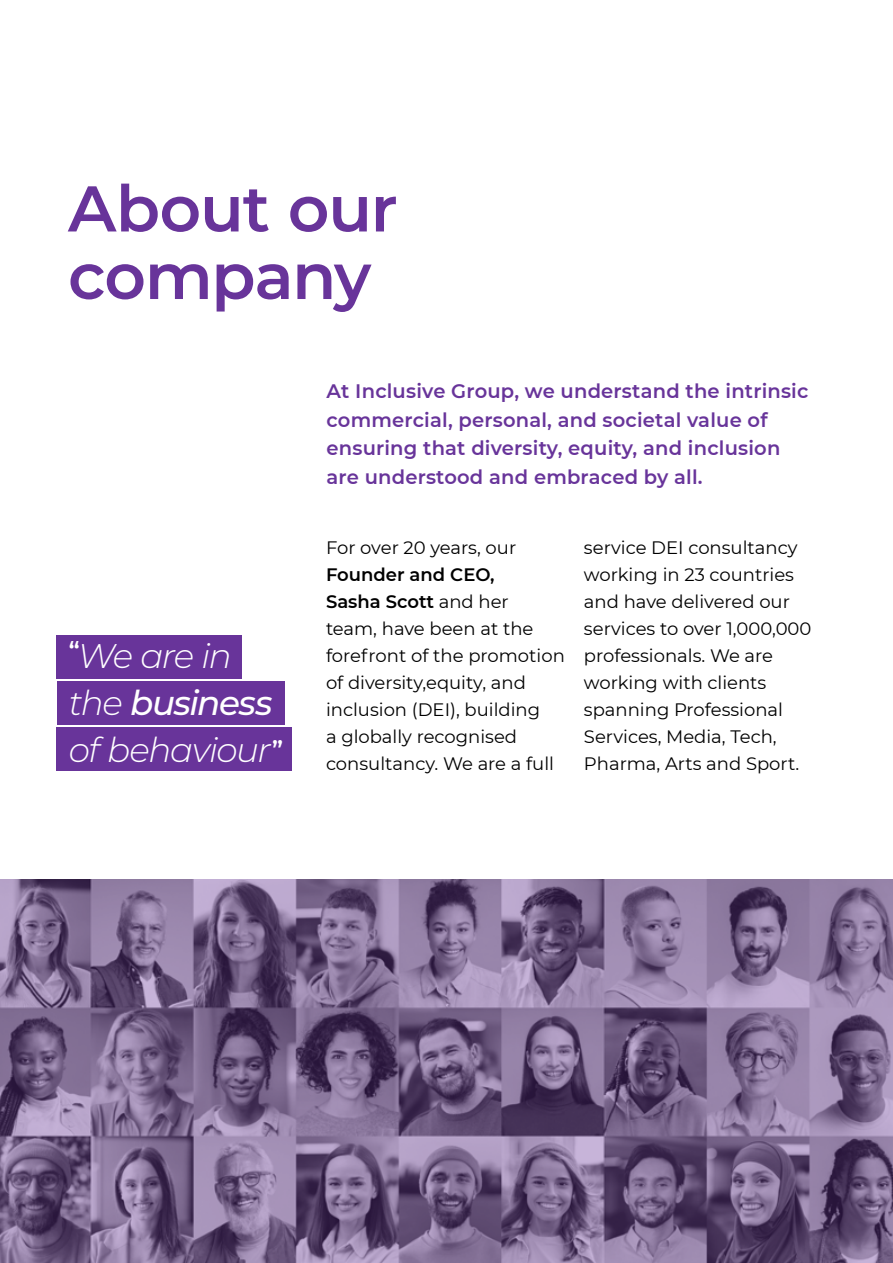
<style>
.page{position:relative;width:893px;height:1263px;background:#fff}
.page>*{position:absolute;margin:0;border:0;box-sizing:border-box;transform-origin:0 0}
.t1{font:600 64.5px/67.5px "Montserrat";letter-spacing:-.02em;color:#68349a}
.t2{font:italic 100 34.2px/47px "Montserrat";letter-spacing:-.045em;color:#fff}
.t3{font:600 19.5px/28.5px "Montserrat";letter-spacing:.01em;color:#68349a}
.t4{font:18px/27px "Montserrat";color:#000}
.s1{font-weight:600;font-style:normal;font-size:24px}
.s2{font-weight:600}
</style>
<div class="page">
<svg style="left:0;top:879px;width:893px;height:384px;background:#7c688e"></svg>
<div style="left:57px;top:635px;width:185px;height:43px;background:#68349a"></div>
<div style="left:57px;top:681px;width:228px;height:43px;background:#68349a"></div>
<div style="left:57px;top:727px;width:235px;height:43px;background:#68349a"></div>
<h1 class="t1" style="left:68px;top:172px;width:331px">About our company</h1>
<h2 class="t2" style="left:69px;top:632px;width:216px"><sup>“</sup>We are in the business of behaviour<span class="s1">”</span></h2>
<p class="t3" style="left:327px;top:376px;width:483px">At Inclusive Group, we understand the intrinsic commercial, personal, and societal value of ensuring that diversity, equity, and inclusion are understood and embraced by all.</p>
<p class="t4" style="left:326px;top:534px;width:192px">For over 20 years, our</p>
<p class="t4" style="left:326px;top:561px;width:240px"><span class="s2">Founder and CEO,<br>Sasha Scott</span> and her<br>team, have been at the forefront of the promotion of diversity,equity, and inclusion (DEI), building<br>a globally recognised consultancy. We are a full</p>
<p class="t4" style="left:584px;top:534px;width:229px">service DEI consultancy working in 23 countries and have delivered our services to over 1,000,000 professionals. We are working with clients spanning Professional<br>Services, Media, Tech,<br>Pharma, Arts and Sport.</p>
</div>
